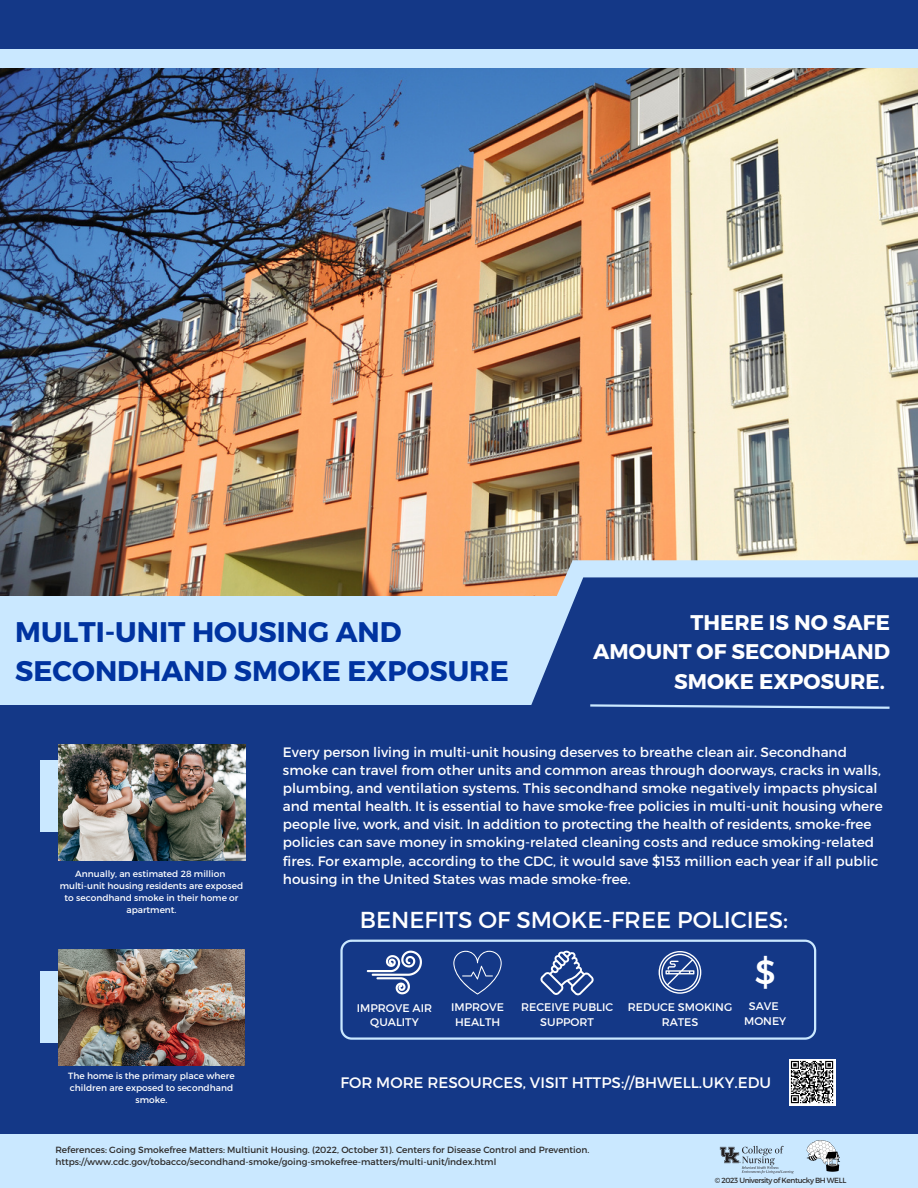
<style>
.page{position:relative;width:918px;height:1188px;background:#143887}
.page>*{position:absolute;margin:0;border:0;box-sizing:border-box;transform-origin:0 0}
.t1{font:33.75px "Montserrat";color:#fff}
.t2{font:700 28.35px "Montserrat";color:#0033a0}
.t3{font:23.1px "Montserrat";color:#fff}
.t4{font:700 21.15px/29.4px "Montserrat";color:#fff;text-align:right}
.t5{font:15.15px "Montserrat";color:#fff}
.t6{font:13.65px/18.1px "Montserrat";color:#fff}
.t7{font:11.1px/15px "Montserrat";color:#fff;text-align:center}
.t8{font:9px/12px "Montserrat";color:#2c2a29}
.t9{font:9px/12px "Montserrat";color:#fff;text-align:center}
.t10{font:7.5px "Montserrat";letter-spacing:-.055em;color:#2c2a29}
</style>
<div class="page">
<div style="left:40px;top:760px;width:76px;height:72px;background:#cae8ff"></div>
<div style="left:40px;top:972px;width:76px;height:71px;background:#cae8ff"></div>
<img style="left:58px;top:744px;width:187px;height:116px">
<img style="left:58px;top:949px;width:187px;height:116px">
<div style="left:0;top:577px;width:918px;height:128px;background:#cae8ff"></div>
<div style="left:0;top:50px;width:918px;height:46px;background:#cae8ff"></div>
<img style="left:0;top:69px;width:918px;height:526px">
<svg style="left:510px;top:560px;width:408px;height:36px;fill:#cae8ff"></svg>
<svg style="left:517px;top:577px;width:401px;height:128px;fill:#143887"></svg>
<svg style="left:588px;top:703px;width:304px;height:6px"></svg>
<div style="left:789px;top:1059px;width:46px;height:46px;background:#fff"></div>
<svg style="left:790px;top:1060px;width:44px;height:44px"></svg>
<svg style="left:340px;top:940px;width:476px;height:100px"></svg>
<svg style="left:367px;top:951px;width:55px;height:43px"></svg>
<svg style="left:453px;top:951px;width:49px;height:44px"></svg>
<svg style="left:540px;top:951px;width:54px;height:44px"></svg>
<svg style="left:659px;top:951px;width:42px;height:43px"></svg>
<div style="left:0;top:1134px;width:918px;height:54px;background:#cae8ff"></div>
<img style="left:719px;top:1145px;width:75px;height:29px">
<img style="left:806px;top:1140px;width:34px;height:32px">
<p class="t2" style="left:15px;top:613px;width:388px">MULTI-UNIT HOUSING AND</p>
<p class="t2" style="left:15px;top:653px;width:495px">SECONDHAND SMOKE EXPOSURE</p>
<p class="t4" style="left:593px;top:606px;width:298px">THERE IS NO SAFE<br>AMOUNT OF SECONDHAND<br>SMOKE EXPOSURE.</p>
<p class="t9" style="left:75px;top:867px;width:152px">Annually, an estimated 28 million</p>
<p class="t9" style="left:60px;top:879px;width:185px">multi-unit housing residents are exposed to secondhand smoke in their home or apartment.</p>
<p class="t9" style="left:68px;top:1070px;width:168px">The home is the primary place where children are exposed to secondhand smoke.</p>
<p class="t6" style="left:283px;top:742px;width:601px">Every person living in multi-unit housing deserves to breathe clean air. Secondhand smoke can travel from other units and common areas through doorways, cracks in walls, plumbing, and ventilation systems. This secondhand smoke negatively impacts physical and mental health. It is essential to have smoke-free policies in multi-unit housing where people live, work, and visit. In addition to protecting the health of residents, smoke-free policies can save money in smoking-related cleaning costs and reduce smoking-related fires. For example, according to the CDC, it would save $153 million each year if all public housing in the United States was made smoke-free.</p>
<p class="t3" style="left:360px;top:905px;width:430px">BENEFITS OF SMOKE-FREE POLICIES:</p>
<p class="t1" style="left:755px;top:950px;width:22px">$</p>
<p class="t7" style="left:357px;top:1000px;width:77px">IMPROVE AIR<br>QUALITY</p>
<p class="t7" style="left:451px;top:999px;width:54px">IMPROVE<br>HEALTH</p>
<p class="t7" style="left:521px;top:999px;width:94px">RECEIVE PUBLIC<br>SUPPORT</p>
<p class="t7" style="left:628px;top:999px;width:106px">REDUCE SMOKING<br>RATES</p>
<p class="t7" style="left:749px;top:998px;width:31px">SAVE</p>
<p class="t7" style="left:744px;top:1013px;width:44px">MONEY</p>
<p class="t5" style="left:340px;top:1072px;width:432px">FOR MORE RESOURCES, VISIT HTTPS://BHWELL.UKY.EDU</p>
<p class="t8" style="left:55px;top:1143px;width:535px">References: Going Smokefree Matters: Multiunit Housing. (2022, October 31). Centers for Disease Control and Prevention. https://www.cdc.gov/tobacco/secondhand-smoke/going-smokefree-matters/multi-unit/index.html</p>
<p class="t10" style="left:715px;top:1175px;width:133px">© 2023 University of Kentucky BH WELL</p>
</div>
